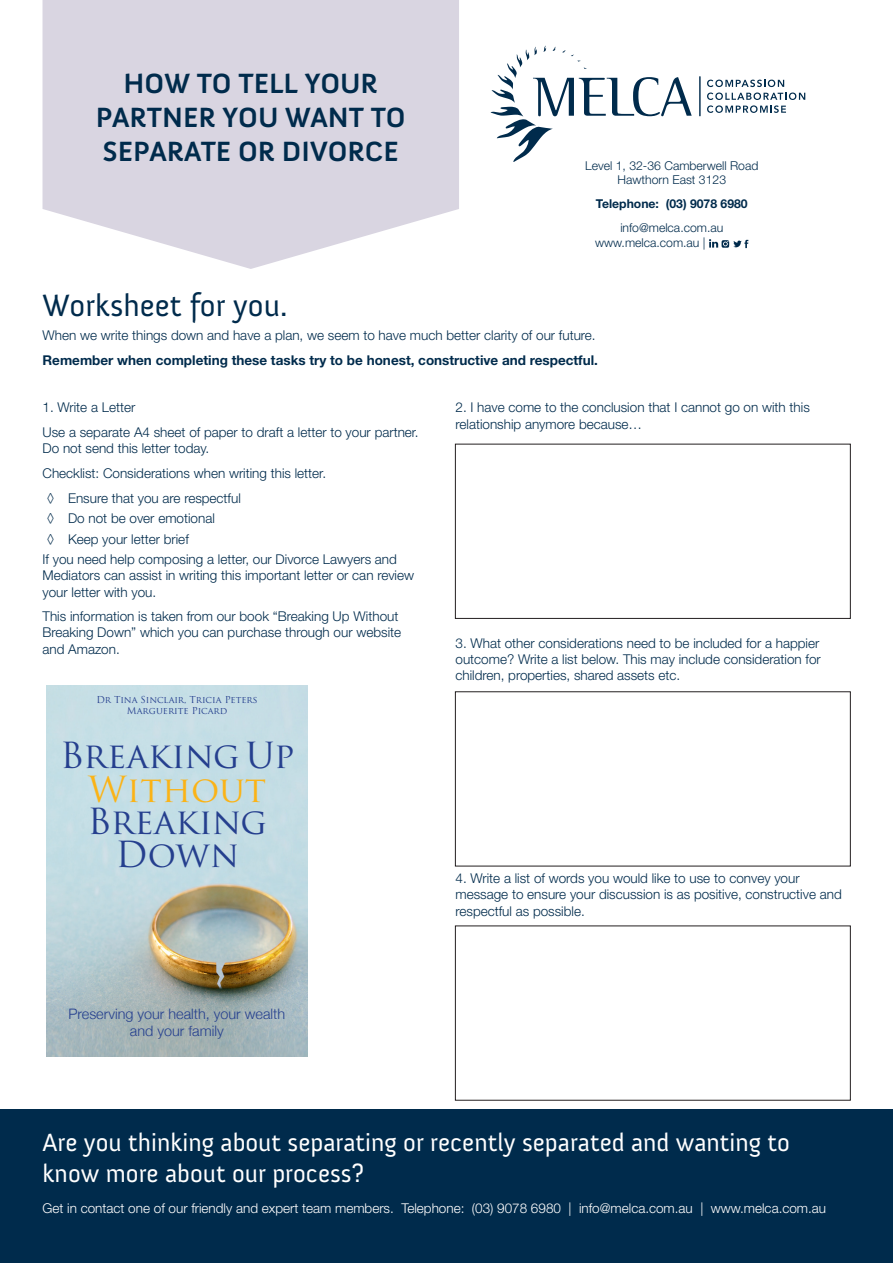
<style>
.page{position:relative;width:893px;height:1263px;background:#fff}
.page>*{position:absolute;margin:0;border:0;box-sizing:border-box;transform-origin:0 0}
.t1{font:35.1px/66.2px "Trajan Pro";color:#253f8e;text-align:center}
.t2{font:35.1px "Trajan Pro";color:#fbb316}
.body_headings{font:31.5px "Anivers";color:#002b4c}
.body_headings-2{font:700 28.5px/34.2px "Anivers";color:#002b4c;text-align:center}
.body_headings-3{font:25.5px/30.6px "Anivers";color:#fff}
.t3{font:300 14.4px/17.2px "Helvetica Neue";color:#253f8e;text-align:center}
.body_copy{font:300 13.5px/16.2px "Helvetica Neue LT Std";color:#002b4c}
.body_copy-2{font:300 13.5px "Helvetica Neue LT Std";color:#fff}
.body_copy-3{font:700 13.5px "Helvetica Neue LT Std";color:#002b4c}
.t4{font:300 12.15px/14.7px "Helvetica Neue LT Std";color:#002b4c;text-align:center}
.t5{font:700 12.15px "Helvetica Neue LT Std";color:#002b4c}
.t6{font:9.3px/11.2px "Trajan Pro";color:#253f8e;text-align:center}
</style>
<div class="page">
<div style="left:0;top:1109px;width:893px;height:154px;background:#002b4c"></div>
<svg style="left:43px;top:0;width:416px;height:269px;background:#ddd9e4"></svg>
<hr style="left:699px;top:76px;width:2px;height:40px;background:#002b4c">
<svg style="left:491px;top:45px;width:201px;height:116px"></svg>
<svg style="left:707px;top:80px;width:98px;height:33px"></svg>
<svg style="left:709px;top:239px;width:39px;height:9px"></svg>
<img style="left:47px;top:686px;width:261px;height:370px">
<p class="body_headings-2" style="left:96px;top:66px;width:311px">HOW TO TELL YOUR<br>PARTNER YOU WANT TO<br>SEPARATE OR DIVORCE</p>
<p class="t4" style="left:585px;top:158px;width:175px">Level 1, 32-36 Camberwell Road<br>Hawthorn East 3123</p>
<p class="t5" style="left:596px;top:196px;width:153px">Telephone: (03) 9078 6980</p>
<p class="t4" style="left:595px;top:220px;width:130px;text-align:left;text-indent:25px">info@melca.com.au www.melca.com.au |</p>
<p class="body_headings" style="left:43px;top:288px;width:246px">Worksheet for you.</p>
<p class="body_copy" style="left:43px;top:327px;width:555px">When we write things down and have a plan, we seem to have much better clarity of our future.</p>
<p class="body_copy-3" style="left:43px;top:352px;width:557px">Remember when completing these tasks try to be honest, constructive and respectful.</p>
<p class="body_copy" style="left:43px;top:399px;width:94px">1. Write a Letter</p>
<p class="body_copy" style="left:43px;top:424px;width:378px">Use a separate A4 sheet of paper to draft a letter to your partner.<br>Do not send this letter today.</p>
<p class="body_copy" style="left:43px;top:465px;width:285px">Checklist: Considerations when writing this letter.</p>
<p class="body_copy" style="left:47px;top:490px;width:196px">◊ Ensure that you are respectful</p>
<p class="body_copy" style="left:47px;top:510px;width:170px">◊ Do not be over emotional</p>
<p class="body_copy" style="left:47px;top:530px;width:144px">◊ Keep your letter brief</p>
<p class="body_copy" style="left:43px;top:551px;width:373px">If you need help composing a letter, our Divorce Lawyers and<br>Mediators can assist in writing this important letter or can review your letter with you.</p>
<p class="body_copy" style="left:43px;top:608px;width:360px">This information is taken from our book “Breaking Up Without<br>Breaking Down” which you can purchase through our website and Amazon.</p>
<p class="t6" style="left:96px;top:694px;width:163px">Dr Tina Sinclair, Tricia Peters<br>Marguerite Picard</p>
<p class="t1" style="left:60px;top:721px;width:236px">Breaking Up<br>Breaking</p>
<p class="t1" style="left:116px;top:821px;width:125px">Down</p>
<p class="t2" style="left:88px;top:767px;width:180px">Without</p>
<p class="t3" style="left:69px;top:1004px;width:218px">Preserving your health, your wealth and your family</p>
<p class="body_copy" style="left:455px;top:399px;width:356px">2. I have come to the conclusion that I cannot go on with this relationship anymore because…</p>
<p class="body_copy" style="left:455px;top:635px;width:367px;text-align:justify">3. What other considerations need to be included for a happier outcome? Write a list below. This may include consideration for children, properties, shared assets etc.</p>
<p class="body_copy" style="left:455px;top:870px;width:388px">4. Write a list of words you would like to use to convey your message to ensure your discussion is as positive, constructive and respectful as possible.</p>
<p class="body_headings-3" style="left:43px;top:1128px;width:749px">Are you thinking about separating or recently separated and wanting to know more about our process?</p>
<p class="body_copy-2" style="left:43px;top:1200px;width:785px">Get in contact one of our friendly and expert team members. Telephone: (03) 9078 6980 | info@melca.com.au | www.melca.com.au</p>
</div>
